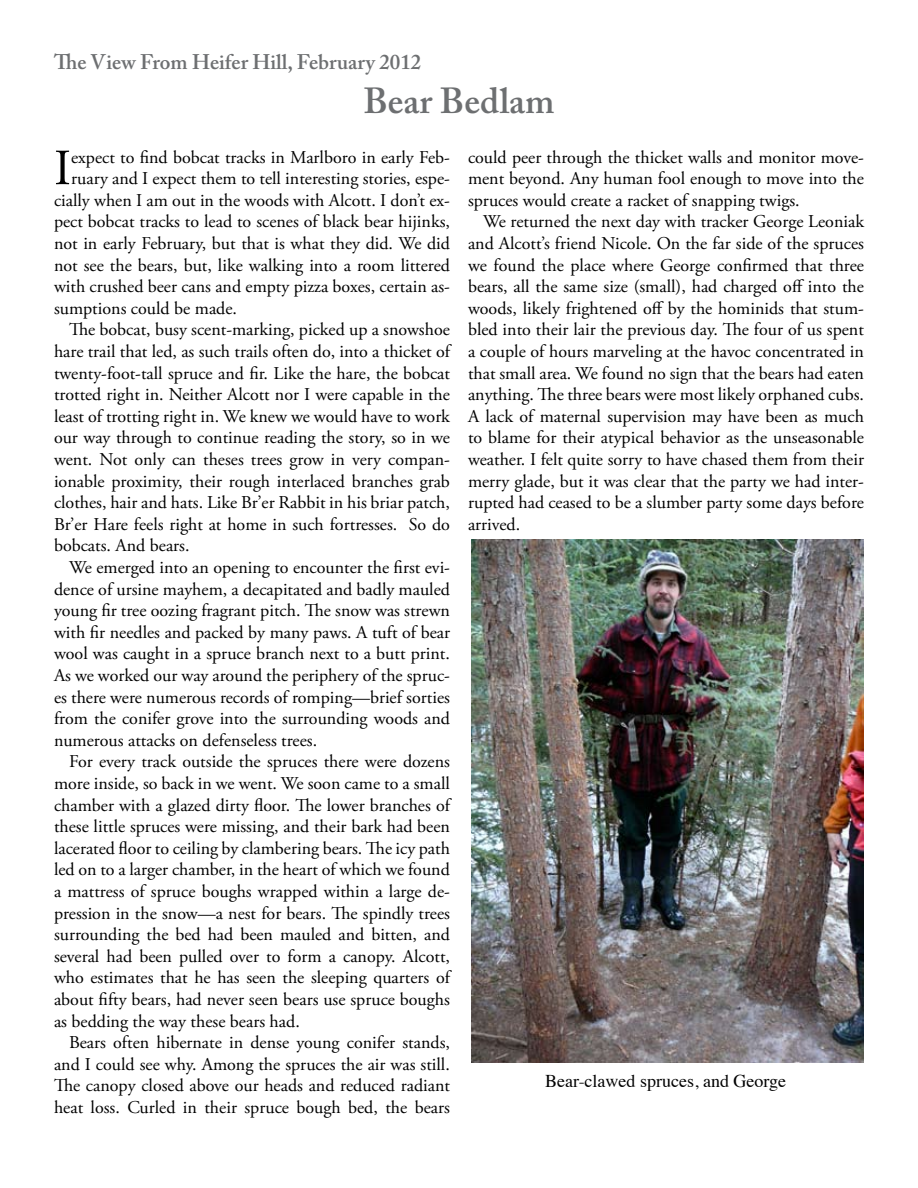
<style>
.page{position:relative;width:918px;height:1188px;background:#fff}
.page>*{position:absolute;margin:0;border:0;box-sizing:border-box;transform-origin:0 0}
.t1{font:50.55px "Adobe Garamond Pro";color:#000}
.t2{font:600 36px "Adobe Caslon Pro";color:#6d6f71}
.t3{font:600 21px "Adobe Caslon Pro";color:#6d6f71}
.t4{font:18px/21.6px "Adobe Garamond Pro";color:#000;text-align:justify}
.t5{font:18px "Times";color:#000}
</style>
<div class="page">
<img style="left:471px;top:539px;width:393px;height:523px">
<p class="t3" style="left:54px;top:50px;width:369px">The View From Heifer Hill, February 2012</p>
<h2 class="t2" style="left:364px;top:79px;width:192px">Bear Bedlam</h2>
<h1 class="t1" style="left:54px;top:138px;width:19px">I</h1>
<p class="t4" style="left:71px;top:147px;width:380px">expect to find bobcat tracks in Marlboro in early Feb-</p>
<p class="t4" style="left:71px;top:168px;width:380px">ruary and I expect them to tell interesting stories, espe-</p>
<p class="t4" style="left:54px;top:190px;width:398px">cially when I am out in the woods with Alcott. I don’t ex-</p>
<p class="t4" style="left:54px;top:211px;width:398px">pect bobcat tracks to lead to scenes of black bear hijinks,</p>
<p class="t4" style="left:54px;top:233px;width:398px">not in early February, but that is what they did. We did</p>
<p class="t4" style="left:54px;top:255px;width:398px">not see the bears, but, like walking into a room littered</p>
<p class="t4" style="left:54px;top:276px;width:398px">with crushed beer cans and empty pizza boxes, certain as-</p>
<p class="t4" style="left:54px;top:298px;width:185px">sumptions could be made.</p>
<p class="t4" style="left:69px;top:319px;width:382px">The bobcat, busy scent-marking, picked up a snowshoe</p>
<p class="t4" style="left:54px;top:341px;width:398px">hare trail that led, as such trails often do, into a thicket of</p>
<p class="t4" style="left:54px;top:363px;width:398px">twenty-foot-tall spruce and fir. Like the hare, the bobcat</p>
<p class="t4" style="left:54px;top:384px;width:397px">trotted right in. Neither Alcott nor I were capable in the</p>
<p class="t4" style="left:54px;top:406px;width:397px">least of trotting right in. We knew we would have to work</p>
<p class="t4" style="left:54px;top:427px;width:397px">our way through to continue reading the story, so in we</p>
<p class="t4" style="left:54px;top:449px;width:398px">went. Not only can theses trees grow in very compan-</p>
<p class="t4" style="left:54px;top:471px;width:397px">ionable proximity, their rough interlaced branches grab</p>
<p class="t4" style="left:54px;top:492px;width:398px">clothes, hair and hats. Like Br’er Rabbit in his briar patch,</p>
<p class="t4" style="left:54px;top:514px;width:398px">Br’er Hare feels right at home in such fortresses. So do</p>
<p class="t4" style="left:54px;top:535px;width:137px">bobcats. And bears.</p>
<p class="t4" style="left:69px;top:557px;width:383px">We emerged into an opening to encounter the first evi-</p>
<p class="t4" style="left:54px;top:579px;width:398px">dence of ursine mayhem, a decapitated and badly mauled</p>
<p class="t4" style="left:54px;top:600px;width:398px">young fir tree oozing fragrant pitch. The snow was strewn</p>
<p class="t4" style="left:54px;top:622px;width:398px">with fir needles and packed by many paws. A tuft of bear</p>
<p class="t4" style="left:54px;top:643px;width:397px">wool was caught in a spruce branch next to a butt print.</p>
<p class="t4" style="left:54px;top:665px;width:398px">As we worked our way around the periphery of the spruc-</p>
<p class="t4" style="left:54px;top:687px;width:397px">es there were numerous records of romping—brief sorties</p>
<p class="t4" style="left:54px;top:708px;width:398px">from the conifer grove into the surrounding woods and</p>
<p class="t4" style="left:54px;top:730px;width:265px">numerous attacks on defenseless trees.</p>
<p class="t4" style="left:69px;top:751px;width:382px">For every track outside the spruces there were dozens</p>
<p class="t4" style="left:54px;top:773px;width:397px">more inside, so back in we went. We soon came to a small</p>
<p class="t4" style="left:54px;top:795px;width:397px">chamber with a glazed dirty floor. The lower branches of</p>
<p class="t4" style="left:54px;top:816px;width:398px">these little spruces were missing, and their bark had been</p>
<p class="t4" style="left:54px;top:838px;width:397px">lacerated floor to ceiling by clambering bears. The icy path</p>
<p class="t4" style="left:54px;top:859px;width:397px">led on to a larger chamber, in the heart of which we found</p>
<p class="t4" style="left:54px;top:881px;width:398px">a mattress of spruce boughs wrapped within a large de-</p>
<p class="t4" style="left:54px;top:903px;width:398px">pression in the snow—a nest for bears. The spindly trees</p>
<p class="t4" style="left:54px;top:924px;width:397px">surrounding the bed had been mauled and bitten, and</p>
<p class="t4" style="left:54px;top:946px;width:398px">several had been pulled over to form a canopy. Alcott,</p>
<p class="t4" style="left:54px;top:967px;width:398px">who estimates that he has seen the sleeping quarters of</p>
<p class="t4" style="left:54px;top:989px;width:397px">about fifty bears, had never seen bears use spruce boughs</p>
<p class="t4" style="left:54px;top:1011px;width:247px">as bedding the way these bears had.</p>
<p class="t4" style="left:69px;top:1032px;width:382px">Bears often hibernate in dense young conifer stands,</p>
<p class="t4" style="left:54px;top:1054px;width:397px">and I could see why. Among the spruces the air was still.</p>
<p class="t4" style="left:54px;top:1075px;width:398px">The canopy closed above our heads and reduced radiant</p>
<p class="t4" style="left:54px;top:1097px;width:397px">heat loss. Curled in their spruce bough bed, the bears</p>
<p class="t4" style="left:468px;top:147px;width:398px">could peer through the thicket walls and monitor move&shy;ment beyond. Any human fool enough to move into the spruces would create a racket of snapping twigs.</p>
<p class="t4" style="left:468px;top:211px;width:398px;text-indent:15px">We returned the next day with tracker George Leoniak and Alcott’s friend Nicole. On the far side of the spruces we found the place where George confirmed that three bears, all the same size (small), had charged off into the woods, likely frightened off by the hominids that stum&shy;bled into their lair the previous day. The four of us spent a couple of hours marveling at the havoc concentrated in that small area. We found no sign that the bears had eaten anything. The three bears were most likely orphaned cubs.<br>A lack of maternal supervision may have been as much to blame for their atypical behavior as the unseasonable weather. I felt quite sorry to have chased them from their merry glade, but it was clear that the party we had inter&shy;rupted had ceased to be a slumber party some days before arrived.</p>
<p class="t5" style="left:545px;top:1064px;width:243px">Bear-clawed spruces, and George</p>
</div>
